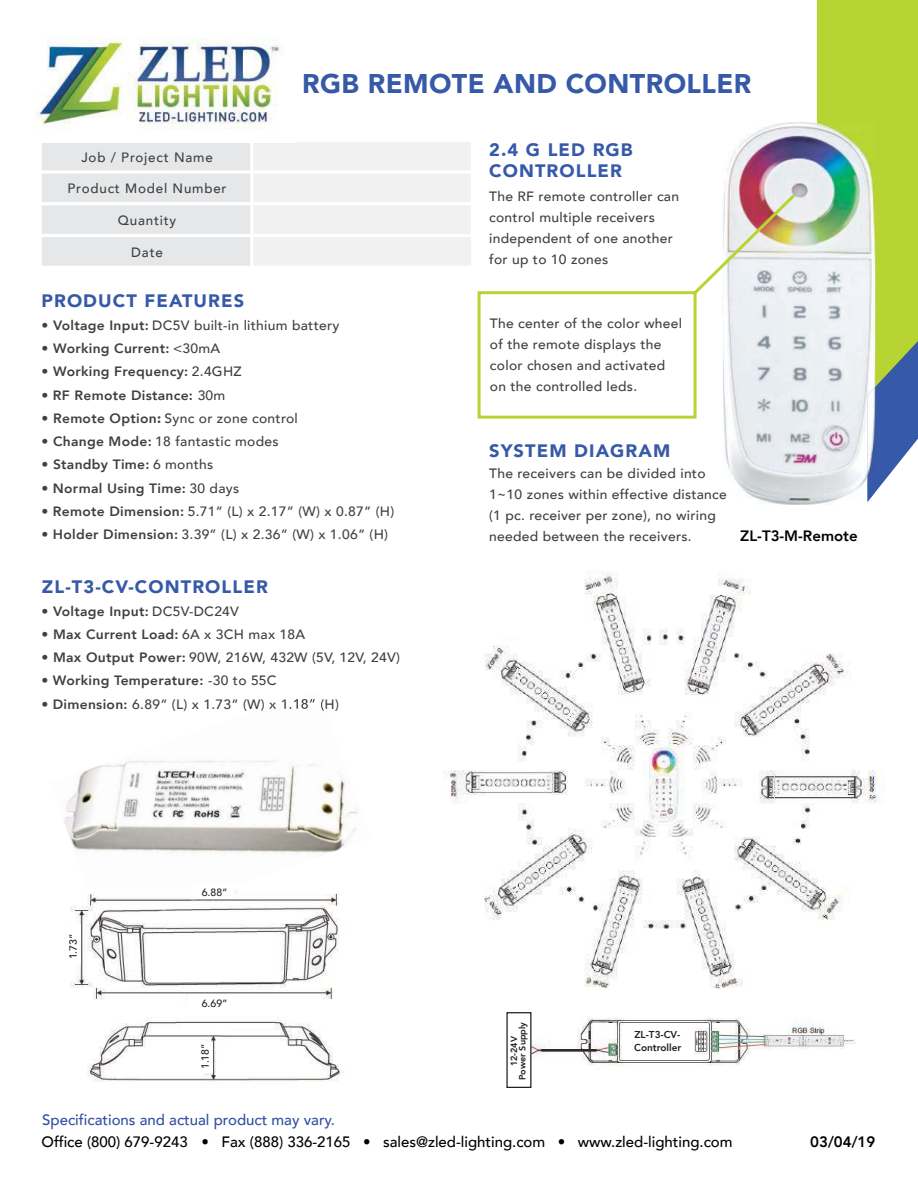
<style>
.page{position:relative;width:918px;height:1188px;background:#fff}
.page>*{position:absolute;margin:0;border:0;box-sizing:border-box;transform-origin:0 0}
.t1{font:900 27px "Avenir";letter-spacing:.015em;color:#3659a8}
.t2{font:900 18px/21.6px "Avenir";letter-spacing:.06em;color:#3659a8}
.t3{font:500 15px "Avenir";color:#010102}
.t4{font:500 15px "Avenir";color:#3450a2}
.t5{font:800 15px "Avenir";color:#010102}
.t6{font:500 13.5px/21px "Avenir";letter-spacing:.02em;color:#404041}
.t7{font:800 13.5px/23.2px "Avenir";letter-spacing:.02em;color:#404041}
.t8{font:500 13.5px "Avenir";letter-spacing:.06em;color:#404041}
.t9{font:500 10.5px "Avenir";color:#221f1f}
.t10{font:800 10.05px/12.3px "Avenir";color:#221f1f}
.t11{font:800 9px/8.4px "Avenir";color:#221f1f;text-align:center}
.s1{font-weight:500}
.s2{font-weight:900}
.s3{font-weight:800}
</style>
<div class="page">
<svg style="left:875px;top:449px;width:35px;height:44px"></svg>
<svg style="left:817px;top:0;width:101px;height:449px;background:#a6c342"></svg>
<img style="left:724px;top:122px;width:93px;height:191px">
<img style="left:723px;top:313px;width:101px;height:192px">
<img style="left:824px;top:449px;width:43px;height:54px">
<img style="left:867px;top:449px;width:8px;height:53px">
<img style="left:817px;top:122px;width:58px;height:327px">
<div style="left:252px;top:140px;width:220px;height:32px;background:#f1f1f2"></div>
<div style="left:250px;top:139px;width:224px;height:35px;border:3px solid #fff"></div>
<div style="left:40px;top:140px;width:212px;height:32px;background:#e6e7e8"></div>
<div style="left:39px;top:139px;width:214px;height:35px;border:3px solid #fff"></div>
<div style="left:252px;top:172px;width:220px;height:32px;background:#f1f1f2"></div>
<div style="left:250px;top:171px;width:224px;height:34px;border:3px solid #fff"></div>
<div style="left:252px;top:204px;width:220px;height:32px;background:#f1f1f2"></div>
<div style="left:250px;top:202px;width:224px;height:35px;border:3px solid #fff"></div>
<div style="left:252px;top:236px;width:220px;height:31px;background:#f1f1f2"></div>
<div style="left:250px;top:234px;width:224px;height:35px;border:3px solid #fff"></div>
<div style="left:40px;top:172px;width:212px;height:32px;background:#e6e7e8"></div>
<div style="left:39px;top:171px;width:214px;height:34px;border:3px solid #fff"></div>
<div style="left:40px;top:204px;width:212px;height:32px;background:#e6e7e8"></div>
<div style="left:39px;top:202px;width:214px;height:35px;border:3px solid #fff"></div>
<div style="left:40px;top:236px;width:212px;height:31px;background:#e6e7e8"></div>
<div style="left:39px;top:234px;width:214px;height:35px;border:3px solid #fff"></div>
<img style="left:36px;top:37px;width:260px;height:106px">
<div style="left:478px;top:291px;width:219px;height:128px;border:3px solid #b8d432"></div>
<svg style="left:691px;top:191px;width:107px;height:106px"></svg>
<img style="left:445px;top:571px;width:436px;height:417px">
<img style="left:531px;top:1015px;width:324px;height:56px">
<div style="left:622px;top:1025px;width:72px;height:33px;background:#fff"></div>
<div style="left:506px;top:1012px;width:25px;height:76px;border:1px solid #221f1f"></div>
<img style="left:70px;top:889px;width:275px;height:193px">
<img style="left:64px;top:760px;width:294px;height:97px">
<img style="left:87px;top:889px;width:139px;height:42px">
<img style="left:261px;top:699px;width:65px;height:12px">
<div style="left:193px;top:885px;width:40px;height:14px;background:#fff"></div>
<div style="left:189px;top:994px;width:40px;height:15px;background:#fff"></div>
<div style="left:66px;top:925px;width:15px;height:40px;background:#fff"></div>
<div style="left:201px;top:1042px;width:11px;height:31px;background:#fff"></div>
<p class="t8" style="left:81px;top:151px;width:133px">Job / Project Name</p>
<p class="t8" style="left:68px;top:183px;width:160px">Product Model Number</p>
<p class="t8" style="left:118px;top:215px;width:60px">Quantity</p>
<p class="t6" style="left:131px;top:243px;width:33px">Date</p>
<h1 class="t1" style="left:302px;top:72px;width:451px">RGB REMOTE AND CONTROLLER</h1>
<h2 class="t2" style="left:489px;top:140px;width:145px">2.4 G LED RGB<br>CONTROLLER</h2>
<p class="t6" style="left:489px;top:187px;width:191px">The RF remote controller can control multiple receivers independent of one another for up to 10 zones</p>
<h2 class="t2" style="left:42px;top:291px;width:204px">PRODUCT FEATURES</h2>
<p class="t7" style="left:42px;top:315px;width:354px">ï Voltage Input: <span class="s1">DC5V built-in lithium battery<br></span><span class="s2">ï</span> Working Current: <span class="s1">&lt;30mA<br></span>ï Working Frequency: <span class="s1">2.4GHZ<br>ï</span> RF Remote Distance: <span class="s1">30m<br></span>ï Remote Option<span class="s2">:</span> <span class="s1">Sync or zone control<br>ï</span> Change Mode: <span class="s1">18 fantastic modes<br></span>ï Standby Time: <span class="s1">6 months<br>ï</span> Normal Using Time: <span class="s1">30 days<br>ï</span> Remote Dimension: <span class="s1">5.71” (L) x 2.17” (W) x 0.87” (H) ï</span> Holder Dimension: <span class="s1">3.39” (L) x 2.36” (W) x 1.06” (H)</span></p>
<p class="t6" style="left:490px;top:315px;width:194px">The center of the color wheel of the remote displays the color chosen and activated on the controlled leds.</p>
<h2 class="t2" style="left:489px;top:441px;width:183px">SYSTEM DIAGRAM</h2>
<p class="t6" style="left:489px;top:464px;width:239px">The receivers can be divided into 1~10 zones within effective distance (1 pc. receiver per zone), no wiring needed between the receivers.</p>
<p class="t5" style="left:740px;top:530px;width:119px">ZL-T3-M-Remote</p>
<h2 class="t2" style="left:42px;top:577px;width:227px">ZL-T3-CV-CONTROLLER</h2>
<p class="t6" style="left:42px;top:601px;width:360px;line-height:23.2px"><span class="s3">ï Voltage Input:</span> DC5V-DC24V<br><span class="s2">ï</span> <span class="s3">Max Current Load:</span> 6A x 3CH max 18A<br><span class="s3">ï Max Output Power:</span> 90W, 216W, 432W (5V, 12V, 24V) ï <span class="s3">Working Temperature:</span> -30 to 55C<br>ï <span class="s3">Dimension:</span> 6.89” (L) x 1.73” (W) x 1.18” (H)</p>
<p class="t9" style="left:69px;top:959px;width:27px;rotate:-90deg">1.73”</p>
<p class="t9" style="left:202px;top:887px;width:27px">6.88”</p>
<p class="t9" style="left:202px;top:998px;width:27px">6.69”</p>
<p class="t9" style="left:201px;top:1069px;width:27px;rotate:-90deg">1.18”</p>
<p class="t11" style="left:511px;top:1080px;width:60px;rotate:-90deg">12-24V<br>Power Supply</p>
<p class="t10" style="left:634px;top:1030px;width:49px">ZL-T3-CV-<br>Controller</p>
<p class="t4" style="left:42px;top:1114px;width:294px">Specifications and actual product may vary.</p>
<p class="t3" style="left:42px;top:1136px;width:693px">Office (800) 679-9243 ï Fax (888) 336-2165 ï sales@zled-lighting.com ï www.zled-lighting.com</p>
<p class="t5" style="left:810px;top:1135px;width:67px">03/04/19</p>
</div>
